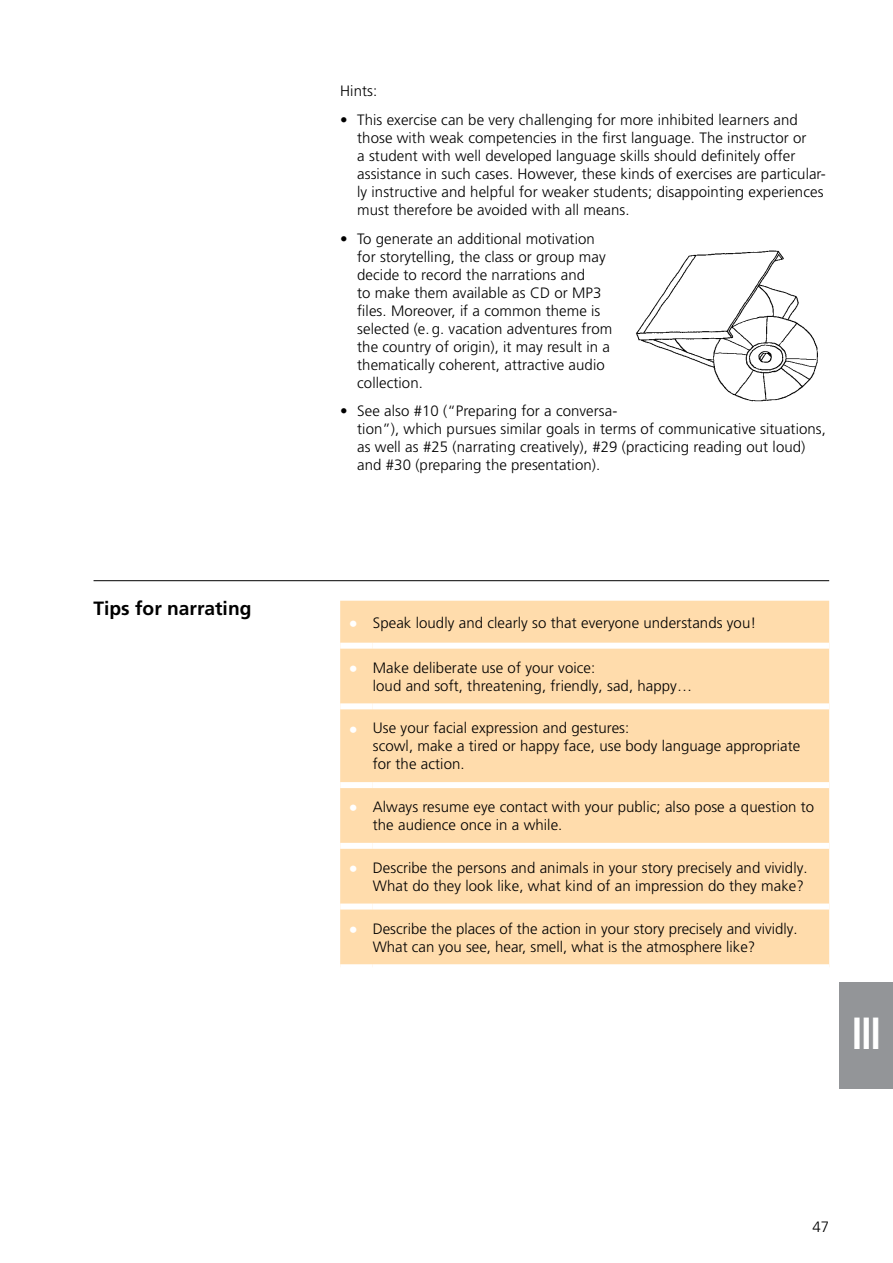
<style>
.page{position:relative;width:893px;height:1263px;background:#fff}
.page>*{position:absolute;margin:0;border:0;box-sizing:border-box;transform-origin:0 0}
.t1{font:700 condensed 45px "Frutiger";color:#fff;scale:.9 1}
.t2{font:700 19.2px "Frutiger LT Pro";color:#000}
.t3{font:300 15px/18px "Frutiger LT Pro";letter-spacing:.005em;color:#000}
.s1{font-weight:700;font-size:18px;color:#fff}
</style>
<div class="page">
<div style="left:840px;top:982px;width:53px;height:107px;background:#939598"></div>
<hr style="left:94px;top:580px;width:735px;height:1px;background:#000">
<div style="left:340px;top:601px;width:489px;height:363px;background:#ffdcac"></div>
<div style="left:340px;top:643px;width:33px;height:6px;background:#fff"></div>
<div style="left:373px;top:643px;width:456px;height:6px;background:#fff"></div>
<div style="left:340px;top:703px;width:33px;height:6px;background:#fff"></div>
<div style="left:373px;top:703px;width:456px;height:6px;background:#fff"></div>
<div style="left:340px;top:782px;width:33px;height:6px;background:#fff"></div>
<div style="left:373px;top:782px;width:456px;height:6px;background:#fff"></div>
<div style="left:340px;top:843px;width:33px;height:6px;background:#fff"></div>
<div style="left:373px;top:843px;width:456px;height:6px;background:#fff"></div>
<div style="left:340px;top:903px;width:33px;height:6px;background:#fff"></div>
<div style="left:373px;top:903px;width:456px;height:6px;background:#fff"></div>
<img style="left:636px;top:250px;width:182px;height:152px">
<p class="t2" style="left:94px;top:597px;width:159px">Tips for narrating</p>
<p class="t3" style="left:340px;top:82px;width:39px">Hints:</p>
<p class="t3" style="left:357px;top:111px;width:470px;text-indent:-17px">• This exercise can be very challenging for more inhibited learners and those with weak competencies in the first language. The instructor or<br>a student with well developed language skills should definitely offer assistance in such cases. However, these kinds of exercises are particular&shy;ly instructive and helpful for weaker students; disappointing experiences must therefore be avoided with all means.</p>
<p class="t3" style="left:357px;top:229px;width:257px;text-indent:-17px">• To generate an additional motivation for storytelling, the class or group may decide to record the narrations and<br>to make them available as CD or MP3 files. Moreover, if a common theme is selected (e.g. vacation adventures from the country of origin), it may result in a thematically coherent, attractive audio collection.</p>
<p class="t3" style="left:357px;top:402px;width:470px;text-indent:-17px">• See also #10 (“Preparing for a conversa-<br>tion”), which pursues similar goals in terms of communicative situations, as well as #25 (narrating creatively), #29 (practicing reading out loud) and #30 (preparing the presentation).</p>
<p class="t3" style="left:349px;top:614px;width:409px"><span class="s1">•</span> Speak loudly and clearly so that everyone understands you!</p>
<p class="t3" style="left:373px;top:658px;width:321px;text-indent:-24px"><span class="s1">•</span> Make deliberate use of your voice:<br>loud and soft, threatening, friendly, sad, happy…</p>
<p class="t3" style="left:373px;top:719px;width:429px;text-indent:-24px"><span class="s1">•</span> Use your facial expression and gestures:<br>scowl, make a tired or happy face, use body language appropriate for the action.</p>
<p class="t3" style="left:373px;top:798px;width:443px;text-indent:-24px"><span class="s1">•</span> Always resume eye contact with your public; also pose a question to the audience once in a while.</p>
<p class="t3" style="left:349px;top:859px;width:460px;text-align:right"><span class="s1">•</span> Describe the persons and animals in your story precisely and vividly.<br>What do they look like, what kind of an impression do they make?</p>
<p class="t3" style="left:373px;top:919px;width:426px;text-indent:-24px"><span class="s1">•</span> Describe the places of the action in your story precisely and vividly.<br>What can you see, hear, smell, what is the atmosphere like?</p>
<h1 class="t1" style="left:851px;top:1007px;width:35px">III</h1>
<p class="t3" style="left:812px;top:1217px;width:18px">47</p>
</div>
